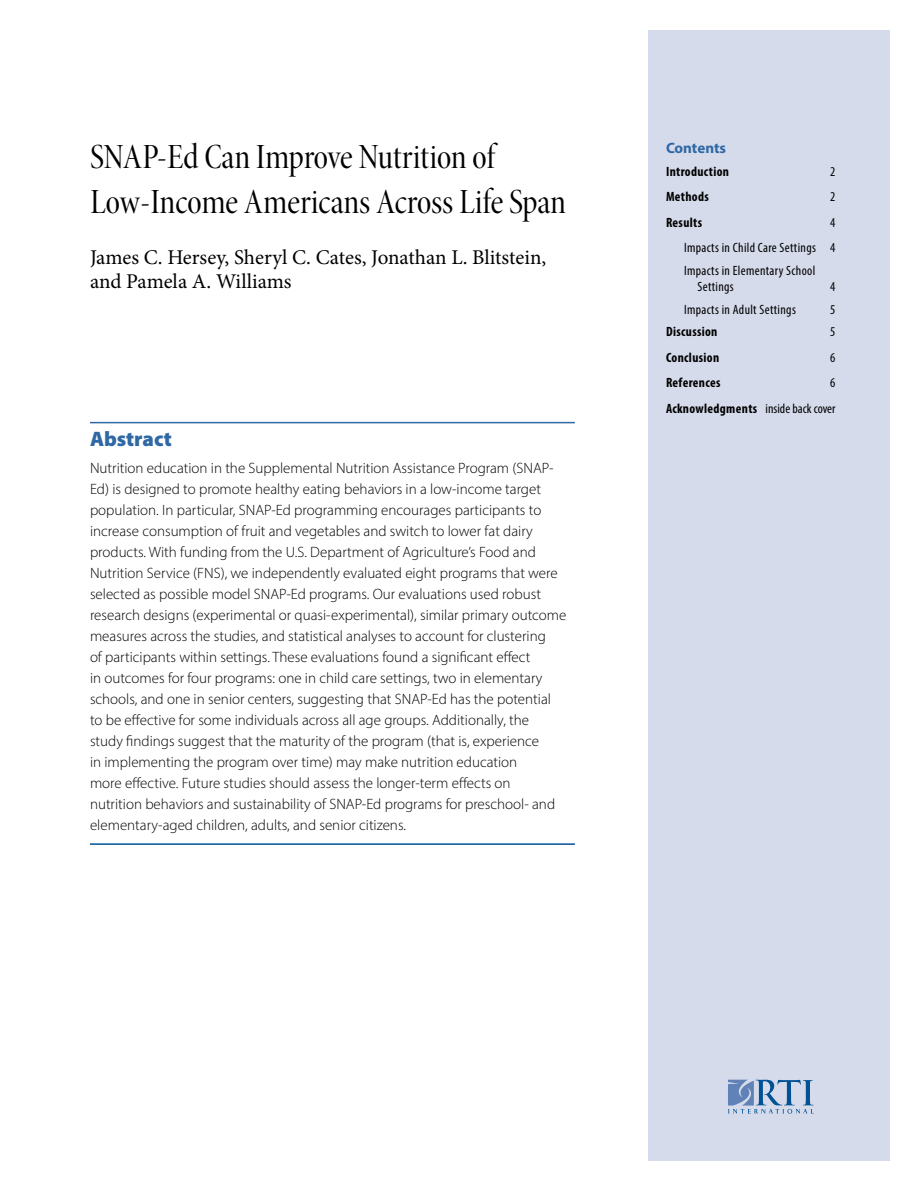
<style>
.page{position:relative;width:918px;height:1188px;background:#fff}
.page>*{position:absolute;margin:0;border:0;box-sizing:border-box;transform-origin:0 0}
.t1{font:36px/45px "Minion Pro Cn Disp";letter-spacing:-.005em;color:#000}
.t2{font:21px/24px "Minion Pro";letter-spacing:-.005em;color:#000}
.t3{font:900 21px "Myriad Pro";color:#2f68a4}
.t4{font:300 15px/21px "Myriad Pro";color:#000}
.t5{font:700 15px "Myriad Pro";letter-spacing:-.005em;color:#2f68a4}
.t6{font:condensed 13.5px/25.5px "Myriad Pro";letter-spacing:.025em;color:#000;text-align:right}
.t7{font:700 condensed 13.5px "Myriad Pro";letter-spacing:.025em;color:#000}
.s1{font-weight:700}
</style>
<div class="page">
<div style="left:648px;top:30px;width:241px;height:1131px;background:#d5dbeb"></div>
<hr style="left:90px;top:422px;width:485px;height:1px;background:#2f68a4">
<hr style="left:90px;top:843px;width:485px;height:2px;background:#005295">
<svg style="left:728px;top:1080px;width:86px;height:34px"></svg>
<h1 class="t1" style="left:90px;top:135px;width:477px">SNAP-Ed Can Improve Nutrition of<br>Low-Income Americans Across Life Span</h1>
<h3 class="t2" style="left:90px;top:246px;width:458px">James C. Hersey, Sheryl C. Cates, Jonathan L. Blitstein, and Pamela A. Williams</h3>
<h3 class="t3" style="left:90px;top:425px;width:83px">Abstract</h3>
<p class="t4" style="left:90px;top:457px;width:478px">Nutrition education in the Supplemental Nutrition Assistance Program (SNAP-Ed) is designed to promote healthy eating behaviors in a low-income target population. In particular, SNAP-Ed programming encourages participants to increase consumption of fruit and vegetables and switch to lower fat dairy products. With funding from the U.S. Department of Agriculture’s Food and Nutrition Service (FNS), we independently evaluated eight programs that were selected as possible model SNAP-Ed programs. Our evaluations used robust research designs (experimental or quasi-experimental), similar primary outcome measures across the studies, and statistical analyses to account for clustering<br>of participants within settings. These evaluations found a significant effect<br>in outcomes for four programs: one in child care settings, two in elementary schools, and one in senior centers, suggesting that SNAP-Ed has the potential to be effective for some individuals across all age groups. Additionally, the<br>study findings suggest that the maturity of the program (that is, experience<br>in implementing the program over time) may make nutrition education<br>more effective. Future studies should assess the longer-term effects on<br>nutrition behaviors and sustainability of SNAP-Ed programs for preschool- and elementary-aged children, adults, and senior citizens.</p>
<p class="t5" style="left:666px;top:139px;width:62px">Contents</p>
<p class="t7" style="left:666px;top:163px;width:65px">Introduction</p>
<p class="t6" style="left:830px;top:159px;width:7px">2</p>
<p class="t7" style="left:666px;top:189px;width:44px">Methods</p>
<p class="t6" style="left:830px;top:184px;width:7px">2</p>
<p class="t7" style="left:666px;top:214px;width:38px">Results</p>
<p class="t6" style="left:684px;top:210px;width:153px">4<br>Impacts in child care settings 4</p>
<p class="t6" style="left:698px;top:262px;width:119px;line-height:16.5px;text-align:left;text-indent:-14px">Impacts in elementary school settings</p>
<p class="t6" style="left:830px;top:274px;width:7px">4</p>
<p class="t6" style="left:684px;top:297px;width:113px">Impacts in adult settings</p>
<p class="t6" style="left:830px;top:297px;width:7px">5</p>
<p class="t7" style="left:666px;top:324px;width:53px">Discussion</p>
<p class="t6" style="left:830px;top:319px;width:7px">5</p>
<p class="t7" style="left:666px;top:349px;width:55px">Conclusion</p>
<p class="t6" style="left:830px;top:345px;width:7px">6</p>
<p class="t7" style="left:666px;top:375px;width:56px">References</p>
<p class="t6" style="left:666px;top:370px;width:171px">6<br><span class="s1">Acknowledgments</span> inside back cover</p>
</div>
